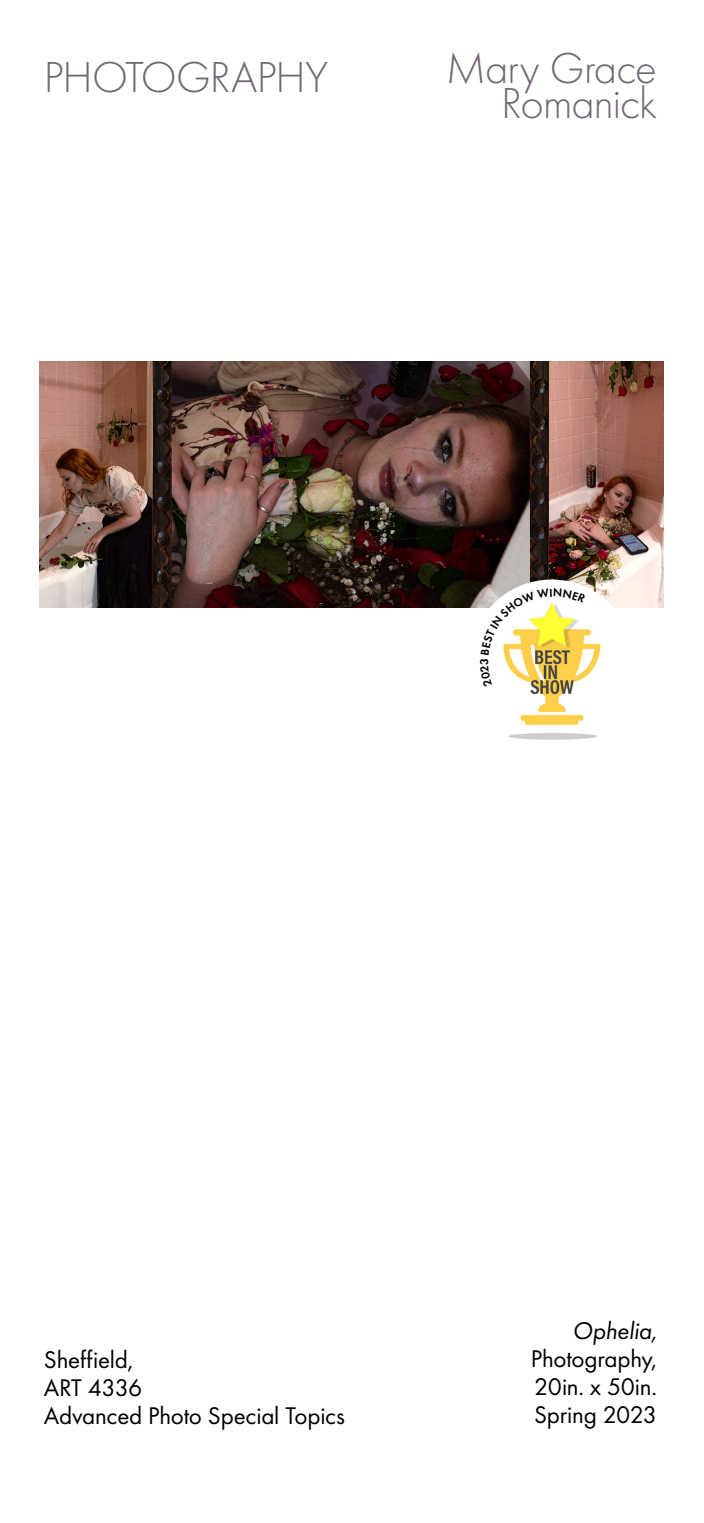
<style>
.page{position:relative;width:704px;height:1523px;background:#fff}
.page>*{position:absolute;margin:0;border:0;box-sizing:border-box;transform-origin:0 0}
.t1{font:300 45px/35px "Futura PT";letter-spacing:-.02em;color:#726874;text-align:right}
.t2{font:25px/28.1px "Futura PT";letter-spacing:-.01em;color:#000;text-align:justify}
.t3{font:italic 25px "Futura PT";letter-spacing:-.01em;color:#000}
</style>
<div class="page">
<img style="left:39px;top:361px;width:623px;height:247px">
<div style="left:469px;top:579px;width:164px;height:165px;background:#fff;border-radius:50%"></div>
<img style="left:508px;top:629px;width:93px;height:111px">
<svg style="left:479px;top:588px;width:106px;height:99px"></svg>
<h1 class="t1" style="left:44px;top:60px;width:286px">PHOTOGRAPHY</h1>
<h1 class="t1" style="left:445px;top:51px;width:212px">Mary Grace<br>Romanick</h1>
<p class="t2" style="left:44px;top:1345px;width:302px;text-align:left">Sheffield,<br>ART 4336<br>Advanced Photo Special Topics</p>
<p class="t3" style="left:572px;top:1315px;width:86px">Ophelia,</p>
<p class="t2" style="left:530px;top:1344px;width:128px">Photography, 20in. x 50in.<br>Spring 2023</p>
</div>
